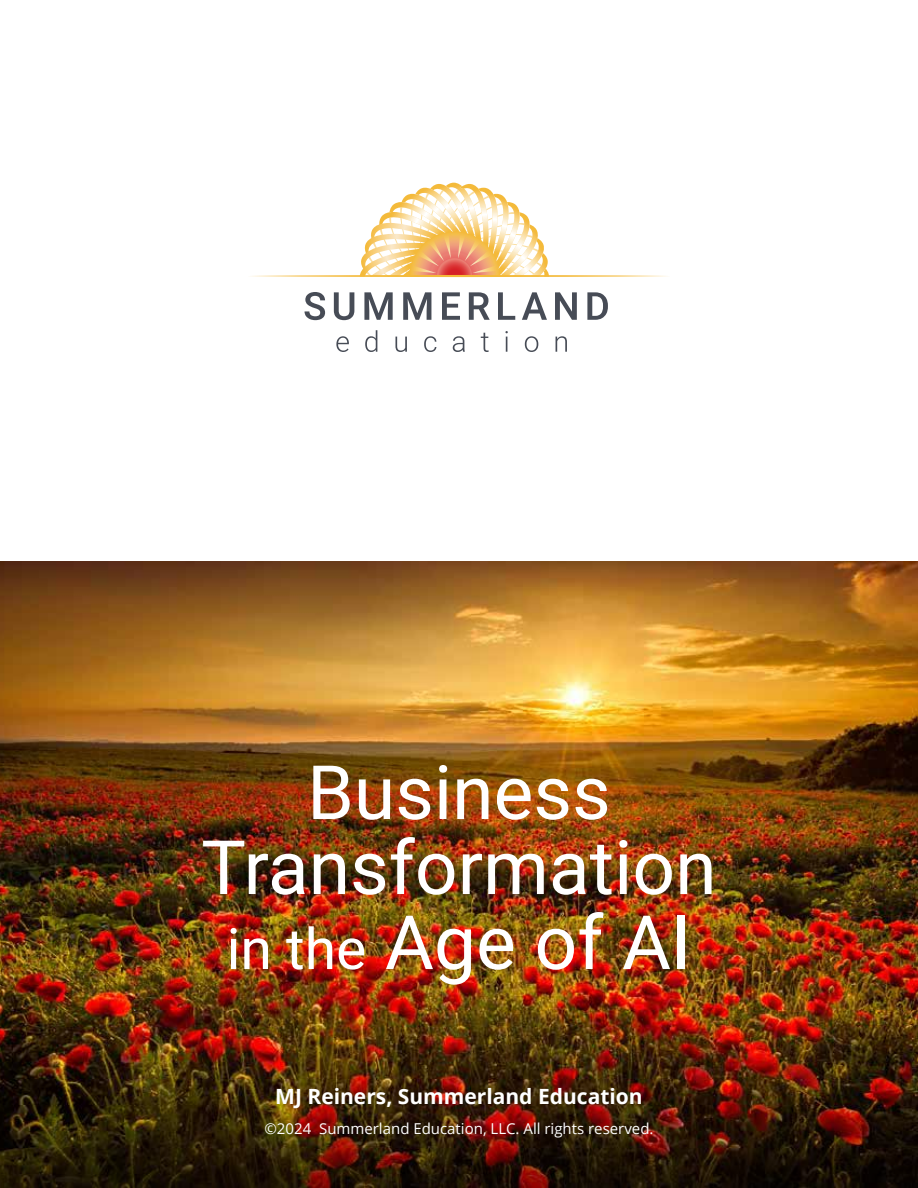
<style>
.page{position:relative;width:918px;height:1188px;background:#fff}
.page>*{position:absolute;margin:0;border:0;box-sizing:border-box;transform-origin:0 0}
.t1{font:75px/75px "Heebo";color:#fff;text-align:center}
.t2{font:700 21px "Open Sans";color:#fff}
.t3{font:15px "Open Sans";color:#fff}
.s1{font-size:57px}
</style>
<div class="page">
<img style="left:0;top:561px;width:918px;height:522px">
<svg style="left:0;top:1083px;width:918px;height:105px;background:#341906"></svg>
<svg style="left:251px;top:183px;width:416px;height:94px"></svg>
<svg style="left:305px;top:292px;width:20px;height:28px"></svg>
<svg style="left:334px;top:292px;width:20px;height:28px"></svg>
<svg style="left:364px;top:292px;width:29px;height:28px"></svg>
<svg style="left:403px;top:292px;width:28px;height:28px"></svg>
<svg style="left:442px;top:292px;width:18px;height:28px"></svg>
<svg style="left:469px;top:292px;width:21px;height:28px"></svg>
<svg style="left:498px;top:292px;width:17px;height:28px"></svg>
<svg style="left:522px;top:292px;width:25px;height:28px"></svg>
<svg style="left:555px;top:292px;width:22px;height:28px"></svg>
<svg style="left:587px;top:292px;width:21px;height:28px"></svg>
<svg style="left:336px;top:336px;width:13px;height:16px"></svg>
<svg style="left:365px;top:330px;width:12px;height:22px"></svg>
<svg style="left:395px;top:337px;width:12px;height:15px"></svg>
<svg style="left:424px;top:336px;width:12px;height:16px"></svg>
<svg style="left:453px;top:336px;width:12px;height:16px"></svg>
<svg style="left:481px;top:333px;width:8px;height:19px"></svg>
<svg style="left:505px;top:331px;width:3px;height:21px"></svg>
<svg style="left:525px;top:336px;width:13px;height:16px"></svg>
<svg style="left:556px;top:336px;width:11px;height:16px"></svg>
<h1 class="t1" style="left:201px;top:755px;width:517px">Business<br>Transformation <span class="s1">in the</span> Age of AI</h1>
<h2 class="t2" style="left:275px;top:1082px;width:369px">MJ Reiners, Summerland Education</h2>
<p class="t3" style="left:265px;top:1118px;width:391px">©2024 Summerland Education, LLC. All rights reserved.</p>
</div>
